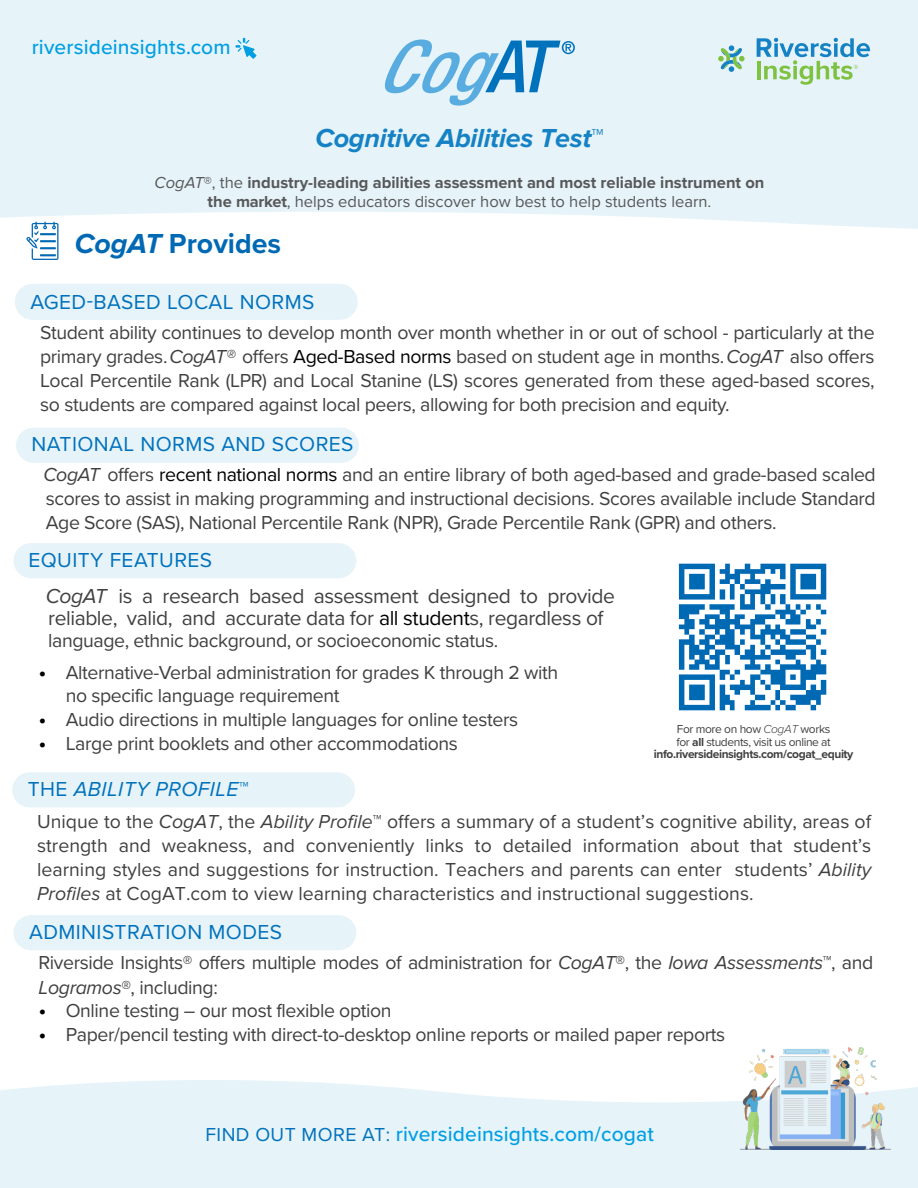
<style>
.page{position:relative;width:918px;height:1188px;background:#fff}
.page>*{position:absolute;margin:0;border:0;box-sizing:border-box;transform-origin:0 0}
.t1{font:italic 500 condensed 72.45px "Helvetica Neue LT Std";color:#58acdf}
.t2{font:700 28.5px "Proxima Nova";color:#0069b4}
.t3{font:italic 700 27px "Proxima Nova";letter-spacing:-.01em;color:#1582c5}
.t4{font:21px/22.6px "Proxima Nova";letter-spacing:-.02em;color:#404040}
.Description_Text{font:21px "Proxima Nova";letter-spacing:.02em;color:#0072bc}
.Description_Text-2{font:500 21px "Proxima Nova";letter-spacing:.005em;color:#009fe3}
.Description_Text-3{font:italic 21px "Proxima Nova";letter-spacing:.02em;color:#0072bc}
.Description_Text-4{font:19.5px/24px "Proxima Nova";letter-spacing:-.02em;color:#404040;text-align:justify}
.t5{font:700 16.5px/18.8px "Proxima Nova";color:#57585a;text-align:center}
.t6{font:12px/12.8px "Proxima Nova";letter-spacing:-.035em;color:#404040;text-align:center}
.s1{font-style:normal}
.s2{font-weight:400;font-style:italic}
.s3{font-weight:400}
.s4{font-style:italic}
.s5{color:#000}
.s6{font-weight:700;font-size:20.7px;color:#000}
.s7{font-weight:300;font-style:italic}
.s8{font-weight:700}
.s9{font-weight:400;font-size:19.5px;color:#0072bc}
</style>
<div class="page">
<div style="left:16px;top:428px;width:343px;height:35px;background:#e6f3f9;border-radius:18px"></div>
<svg style="left:0;top:0;width:918px;height:247px;background:#e9f4f9"></svg>
<svg style="left:0;top:1080px;width:918px;height:108px;background:#e8f4f9"></svg>
<svg style="left:757px;top:38px;width:113px;height:47px;background:#b2d8d4"></svg>
<svg style="left:718px;top:45px;width:27px;height:27px"></svg>
<svg style="left:235px;top:38px;width:22px;height:21px"></svg>
<svg style="left:485px;top:41px;width:90px;height:51px;background:#98c7e4"></svg>
<svg style="left:26px;top:222px;width:32px;height:38px"></svg>
<div style="left:15px;top:284px;width:343px;height:36px;background:#e6f3f9;border-radius:18px"></div>
<div style="left:13px;top:543px;width:343px;height:35px;background:#e6f3f9;border-radius:18px"></div>
<div style="left:12px;top:772px;width:343px;height:35px;background:#e6f3f9;border-radius:18px"></div>
<div style="left:13px;top:915px;width:343px;height:35px;background:#e6f3f9;border-radius:18px"></div>
<img style="left:740px;top:1047px;width:151px;height:103px">
<img style="left:678px;top:563px;width:149px;height:148px">
<p class="Description_Text-2" style="left:32px;top:32px;width:201px">riversideinsights.com</p>
<p class="t1" style="left:376px;top:23px;width:134px">Cog</p>
<p class="t3" style="left:315px;top:123px;width:290px">Cognitive Abilities Test<span class="s1">™</span></p>
<p class="t5" style="left:155px;top:174px;width:611px"><span class="s2">CogAT</span><span class="s3">®, the</span> industry-leading abilities assessment and most reliable instrument on the market<span class="s3">, helps educators discover how best to help students learn.</span></p>
<p class="t2" style="left:75px;top:222px;width:208px"><span class="s4">CogAT</span> Provides</p>
<p class="Description_Text" style="left:30px;top:287px;width:286px">AGED-BASED LOCAL NORMS</p>
<p class="Description_Text-4" style="left:40px;top:320px;width:836px">Student ability continues to develop month over month whether in or out of school - particularly at the primary grades.<span class="s4">CogAT®</span> offers <span class="s5">Aged-Based norms</span> based on student age in months.<span class="s4">CogAT</span> also offers Local Percentile Rank (LPR) and Local Stanine (LS) scores generated from these aged-based scores, so students are compared against local peers, allowing for both precision and equity.</p>
<p class="Description_Text" style="left:32px;top:429px;width:324px">NATIONAL NORMS AND SCORES</p>
<p class="Description_Text-4" style="left:43px;top:462px;width:834px"><span class="s4">CogAT</span> offers <span class="s5">recent national norms</span> and an entire library of both aged-based and grade-based scaled scores to assist in making programming and instructional decisions. Scores available include Standard Age Score (SAS), National Percentile Rank (NPR), Grade Percentile Rank (GPR) and others.</p>
<p class="Description_Text" style="left:28px;top:545px;width:185px">EQUITY FEATURES</p>
<p class="t4" style="left:46px;top:583px;width:571px"><span class="s4">CogAT</span> is a research based assessment designed to provide reliable, valid, and accurate data for <span class="s5">all student</span>s, regardless of</p>
<p class="Description_Text-4" style="left:48px;top:628px;width:452px">language, ethnic background, or socioeconomic status.</p>
<p class="Description_Text-4" style="left:66px;top:660px;width:494px;line-height:23.4px;text-indent:-27px"><span class="s6">•</span> Alternative-Verbal administration for grades K through 2 with no specific language requirement</p>
<p class="Description_Text-4" style="left:39px;top:707px;width:481px"><span class="s6">•</span> Audio directions in multiple languages for online testers</p>
<p class="Description_Text-4" style="left:39px;top:731px;width:421px"><span class="s6">•</span> Large print booklets and other accommodations</p>
<p class="Description_Text-3" style="left:28px;top:777px;width:222px"><span class="s1">THE</span> ABILITY PROFILE<span class="s1">™</span></p>
<p class="t6" style="left:654px;top:722px;width:201px">For more on how <span class="s7">CogAT</span> works<br>for <span class="s8">all</span> students, visit us online at <span class="s8">info.riversideinsights.com/cogat_equity</span></p>
<p class="Description_Text-4" style="left:37px;top:808px;width:836px">Unique to the <span class="s4">CogAT</span>, the <span class="s4">Ability Profile</span>™ offers a summary of a student’s cognitive ability, areas of strength and weakness, and conveniently links to detailed information about that student’s learning styles and suggestions for instruction. Teachers and parents can enter students’ <span class="s4">Ability Profiles</span> at CogAT.com to view learning characteristics and instructional suggestions.</p>
<p class="Description_Text" style="left:29px;top:917px;width:255px">ADMINISTRATION MODES</p>
<p class="Description_Text-4" style="left:38px;top:950px;width:836px">Riverside Insights® offers multiple modes of administration for <span class="s4">CogAT</span>®, the <span class="s4">Iowa Assessments</span>™, and<br><span class="s4">Logramos</span>®, including:</p>
<p class="Description_Text-4" style="left:39px;top:998px;width:354px"><span class="s6">•</span> Online testing – our most flexible option</p>
<p class="Description_Text-4" style="left:39px;top:1021px;width:688px"><span class="s6">•</span> Paper/pencil testing with direct-to-desktop online reports or mailed paper reports</p>
<p class="Description_Text-2" style="left:206px;top:1118px;width:450px"><span class="s9">FIND OUT MORE AT:</span> riversideinsights.com/cogat</p>
</div>
